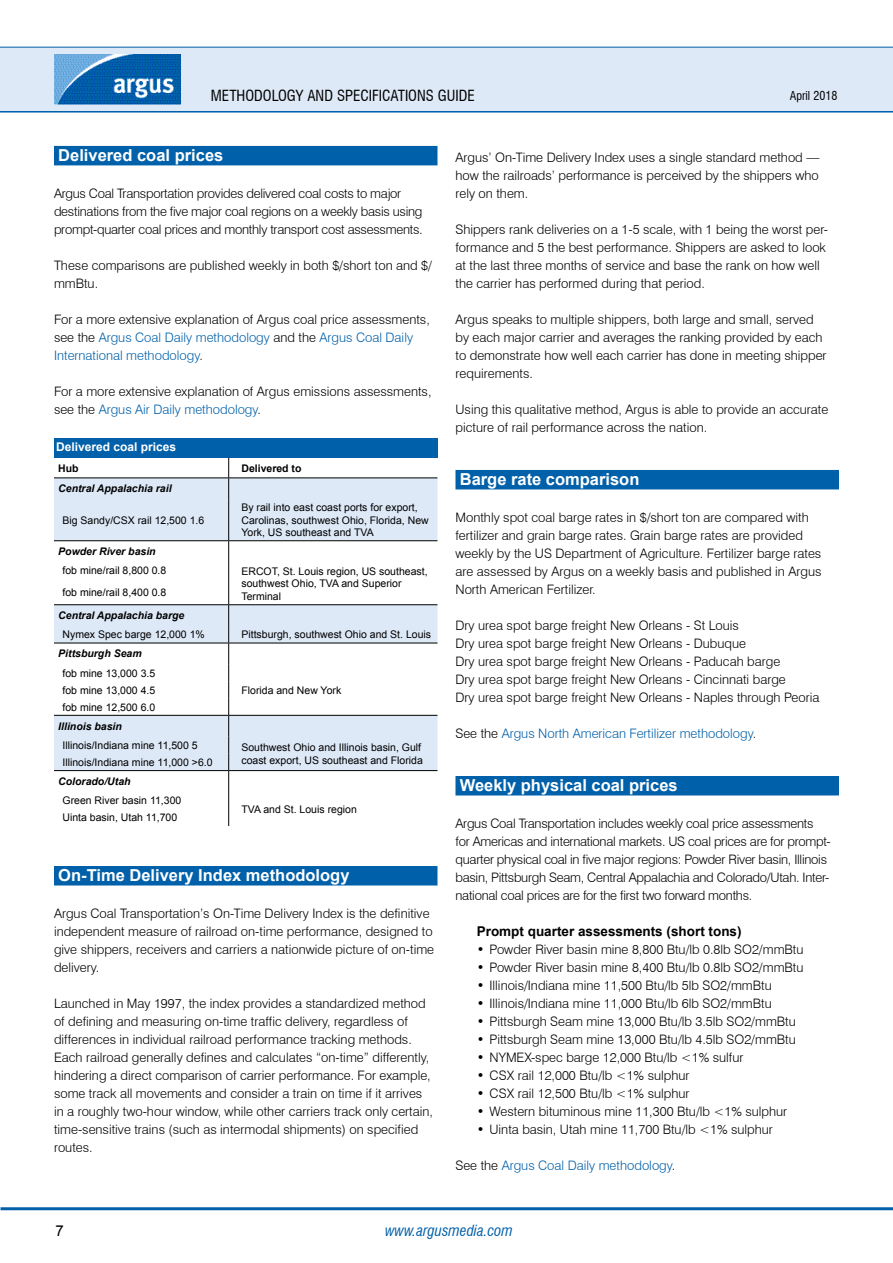
<style>
.page{position:relative;width:893px;height:1263px;background:#fff}
.page>*{position:absolute;margin:0;border:0;box-sizing:border-box;transform-origin:0 0}
.t1{font:700 16.5px "Arial";color:#fff}
.t2{font:condensed 15px "Swiss 721 BT";color:#000}
.t3{font:italic condensed 15px "Swiss 721 BT";color:#0060a9}
.t4{font:15px "Arial";color:#000}
.t5{font:700 13.5px "Arial";color:#000}
.t6{font:300 13.05px/18px "Swiss 721 BT";color:#000}
.t7{font:300 13.05px/18px "Swiss 721 BT";letter-spacing:-.02em;color:#000}
.t8{font:300 13.05px "Swiss 721 BT";color:#0060a9}
.t9{font:700 12px "Arial";color:#fff}
.t10{font:condensed 12px "Swiss 721 BT";color:#000}
.t11{font:10.5px/12.6px "Arial";color:#000}
.t12{font:italic 700 10.5px "Arial";color:#000}
.t13{font:700 10.5px "Arial";color:#000}
.s1{color:#0060a9}
.s2{color:#000}
</style>
<div class="page">
<hr style="left:0;top:110px;width:893px;height:3px;background:#0060a9">
<div style="left:0;top:47px;width:893px;height:64px;background:#dee9f7"></div>
<hr style="left:0;top:47px;width:893px;height:1px;background:#0060a9">
<hr style="left:1px;top:1207px;width:892px;height:3px;background:#0060a9">
<img style="left:54px;top:55px;width:126px;height:49px">
<div style="left:54px;top:146px;width:383px;height:19px;background:#0060a9"></div>
<div style="left:54px;top:866px;width:383px;height:19px;background:#0060a9"></div>
<div style="left:54px;top:438px;width:383px;height:20px;background:#0060a9"></div>
<svg style="left:54px;top:478px;width:383px;height:292px;fill:#dee9f7"></svg>
<hr style="left:54px;top:540px;width:175px;height:1px;background:#000">
<hr style="left:229px;top:540px;width:208px;height:1px;background:#000">
<hr style="left:54px;top:604px;width:175px;height:1px;background:#000">
<hr style="left:229px;top:604px;width:208px;height:1px;background:#000">
<hr style="left:54px;top:715px;width:175px;height:1px;background:#000">
<hr style="left:229px;top:715px;width:208px;height:1px;background:#000">
<hr style="left:54px;top:770px;width:175px;height:1px;background:#000">
<hr style="left:229px;top:770px;width:208px;height:1px;background:#000">
<hr style="left:54px;top:643px;width:175px;height:1px;background:#000">
<hr style="left:229px;top:643px;width:208px;height:1px;background:#000">
<svg style="left:228px;top:458px;width:1px;height:41px"></svg>
<hr style="left:228px;top:499px;width:1px;height:41px;background:#000">
<svg style="left:228px;top:541px;width:1px;height:285px"></svg>
<hr style="left:54px;top:477px;width:175px;height:1px;background:#000">
<hr style="left:229px;top:477px;width:208px;height:1px;background:#000">
<div style="left:455px;top:470px;width:384px;height:19px;background:#0060a9"></div>
<div style="left:455px;top:776px;width:384px;height:19px;background:#0060a9"></div>
<p class="t2" style="left:211px;top:86px;width:265px">METHODOLOGY AND SPECIFICATIONS GUIDE</p>
<p class="t10" style="left:790px;top:88px;width:49px">APRIL 2018</p>
<p class="t1" style="left:58px;top:145px;width:167px">Delivered coal prices</p>
<p class="t7" style="left:54px;top:184px;width:370px">Argus Coal Transportation provides delivered coal costs to major destinations from the five major coal regions on a weekly basis using prompt-quarter coal prices and monthly transport cost assessments.</p>
<p class="t6" style="left:54px;top:256px;width:380px">These comparisons are published weekly in both $/short ton and $/ mmBtu.</p>
<p class="t6" style="left:54px;top:310px;width:377px">For a more extensive explanation of Argus coal price assessments, see the <span class="s1">Argus Coal Daily methodology</span> and the <span class="s1">Argus Coal Daily<br>International methodology</span>.</p>
<p class="t6" style="left:54px;top:382px;width:379px">For a more extensive explanation of Argus emissions assessments, see the <span class="s1">Argus Air Daily methodology</span>.</p>
<p class="t9" style="left:56px;top:439px;width:122px">Delivered coal prices</p>
<p class="t13" style="left:58px;top:461px;width:22px">Hub</p>
<p class="t13" style="left:241px;top:461px;width:62px">Delivered to</p>
<p class="t12" style="left:58px;top:482px;width:115px">Central Appalachia rail</p>
<p class="t11" style="left:63px;top:514px;width:143px">Big Sandy/CSX rail 12,500 1.6</p>
<p class="t11" style="left:241px;top:501px;width:189px">By rail into east coast ports for export,<br>Carolinas, southwest Ohio, Florida, New<br>York, US southeast and TVA</p>
<p class="t12" style="left:58px;top:544px;width:99px">Powder River basin</p>
<p class="t11" style="left:63px;top:564px;width:105px">fob mine/rail 8,800 0.8</p>
<p class="t11" style="left:241px;top:565px;width:188px">ERCOT, St. Louis region, US southeast, southwest Ohio, TVA and Superior<br>Terminal</p>
<p class="t11" style="left:63px;top:586px;width:105px">fob mine/rail 8,400 0.8</p>
<p class="t12" style="left:58px;top:608px;width:128px">Central Appalachia barge</p>
<p class="t11" style="left:63px;top:628px;width:144px">Nymex Spec barge 12,000 1%</p>
<p class="t11" style="left:241px;top:628px;width:191px">Pittsburgh, southwest Ohio and St. Louis</p>
<p class="t12" style="left:58px;top:647px;width:85px">Pittsburgh Seam</p>
<p class="t11" style="left:63px;top:664px;width:94px;line-height:17px">fob mine 13,000 3.5 fob mine 13,000 4.5</p>
<p class="t11" style="left:241px;top:684px;width:101px">Florida and New York</p>
<p class="t11" style="left:63px;top:701px;width:94px">fob mine 12,500 6.0</p>
<p class="t12" style="left:58px;top:719px;width:65px">Illinois basin</p>
<p class="t11" style="left:63px;top:739px;width:137px">Illinois/Indiana mine 11,500 5</p>
<p class="t11" style="left:241px;top:741px;width:181px">Southwest Ohio and Illinois basin, Gulf</p>
<p class="t11" style="left:63px;top:756px;width:152px">Illinois/Indiana mine 11,000 &gt;6.0</p>
<p class="t11" style="left:241px;top:754px;width:183px">coast export, US southeast and Florida</p>
<p class="t12" style="left:58px;top:774px;width:74px">Colorado/Utah</p>
<p class="t11" style="left:63px;top:794px;width:120px">Green River basin 11,300</p>
<p class="t11" style="left:241px;top:803px;width:117px">TVA and St. Louis region</p>
<p class="t11" style="left:63px;top:811px;width:116px">Uinta basin, Utah 11,700</p>
<p class="t1" style="left:58px;top:865px;width:293px">On-Time Delivery Index methodology</p>
<p class="t6" style="left:54px;top:904px;width:382px">Argus Coal Transportation’s On-Time Delivery Index is the definitive independent measure of railroad on-time performance, designed to give shippers, receivers and carriers a nationwide picture of on-time delivery.</p>
<p class="t6" style="left:54px;top:994px;width:380px">Launched in May 1997, the index provides a standardized method of defining and measuring on-time traffic delivery, regardless of differences in individual railroad performance tracking methods.<br>Each railroad generally defines and calculates “on-time” differently, hindering a direct comparison of carrier performance. For example, some track all movements and consider a train on time if it arrives in a roughly two-hour window, while other carriers track only certain, time-sensitive trains (such as intermodal shipments) on specified routes.</p>
<p class="t6" style="left:455px;top:148px;width:365px;text-align:justify">Argus’ On-Time Delivery Index uses a single standard method — how the railroads’ performance is perceived by the shippers who rely on them.</p>
<p class="t6" style="left:455px;top:220px;width:374px">Shippers rank deliveries on a 1-5 scale, with 1 being the worst per&shy;formance and 5 the best performance. Shippers are asked to look at the last three months of service and base the rank on how well the carrier has performed during that period.</p>
<p class="t6" style="left:455px;top:310px;width:373px">Argus speaks to multiple shippers, both large and small, served by each major carrier and averages the ranking provided by each to demonstrate how well each carrier has done in meeting shipper requirements.</p>
<p class="t6" style="left:455px;top:400px;width:374px">Using this qualitative method, Argus is able to provide an accurate picture of rail performance across the nation.</p>
<p class="t1" style="left:460px;top:469px;width:181px">Barge rate comparison</p>
<p class="t6" style="left:455px;top:508px;width:368px">Monthly spot coal barge rates in $/short ton are compared with fertilizer and grain barge rates. Grain barge rates are provided weekly by the US Department of Agriculture. Fertilizer barge rates are assessed by Argus on a weekly basis and published in Argus North American Fertilizer.</p>
<p class="t6" style="left:455px;top:616px;width:365px">Dry urea spot barge freight New Orleans - St Louis<br>Dry urea spot barge freight New Orleans - Dubuque<br>Dry urea spot barge freight New Orleans - Paducah barge<br>Dry urea spot barge freight New Orleans - Cincinnati barge<br>Dry urea spot barge freight New Orleans - Naples through Peoria</p>
<p class="t8" style="left:455px;top:725px;width:302px"><span class="s2">See the</span> Argus North American Fertilizer methodology<span class="s2">.</span></p>
<p class="t1" style="left:460px;top:775px;width:219px">Weekly physical coal prices</p>
<p class="t7" style="left:455px;top:814px;width:377px">Argus Coal Transportation includes weekly coal price assessments for Americas and international markets. US coal prices are for prompt&shy;quarter physical coal in five major regions: Powder River basin, Illinois basin, Pittsburgh Seam, Central Appalachia and Colorado/Utah. Inter&shy;national coal prices are for the first two forward months.</p>
<p class="t5" style="left:477px;top:922px;width:266px">Prompt quarter assessments (short tons)</p>
<p class="t6" style="left:477px;top:940px;width:328px">• Powder River basin mine 8,800 Btu/lb 0.8lb SO2/mmBtu</p>
<p class="t6" style="left:477px;top:958px;width:328px">• Powder River basin mine 8,400 Btu/lb 0.8lb SO2/mmBtu</p>
<p class="t6" style="left:477px;top:976px;width:297px">• Illinois/Indiana mine 11,500 Btu/lb 5lb SO2/mmBtu</p>
<p class="t6" style="left:477px;top:994px;width:297px">• Illinois/Indiana mine 11,000 Btu/lb 6lb SO2/mmBtu</p>
<p class="t6" style="left:477px;top:1012px;width:321px">• Pittsburgh Seam mine 13,000 Btu/lb 3.5lb SO2/mmBtu</p>
<p class="t6" style="left:477px;top:1030px;width:321px">• Pittsburgh Seam mine 13,000 Btu/lb 4.5lb SO2/mmBtu</p>
<p class="t6" style="left:477px;top:1048px;width:268px">• NYMEX-spec barge 12,000 Btu/lb &lt;1% sulfur</p>
<p class="t6" style="left:477px;top:1066px;width:214px">• CSX rail 12,000 Btu/lb &lt;1% sulphur</p>
<p class="t6" style="left:477px;top:1084px;width:214px">• CSX rail 12,500 Btu/lb &lt;1% sulphur</p>
<p class="t6" style="left:477px;top:1102px;width:312px">• Western bituminous mine 11,300 Btu/lb &lt;1% sulphur</p>
<p class="t6" style="left:477px;top:1120px;width:298px">• Uinta basin, Utah mine 11,700 Btu/lb &lt;1% sulphur</p>
<p class="t8" style="left:455px;top:1157px;width:221px"><span class="s2">See the</span> Argus Coal Daily methodology<span class="s2">.</span></p>
<p class="t4" style="left:55px;top:1220px;width:10px">7</p>
<p class="t3" style="left:385px;top:1221px;width:129px">www.argusmedia.com</p>
</div>
